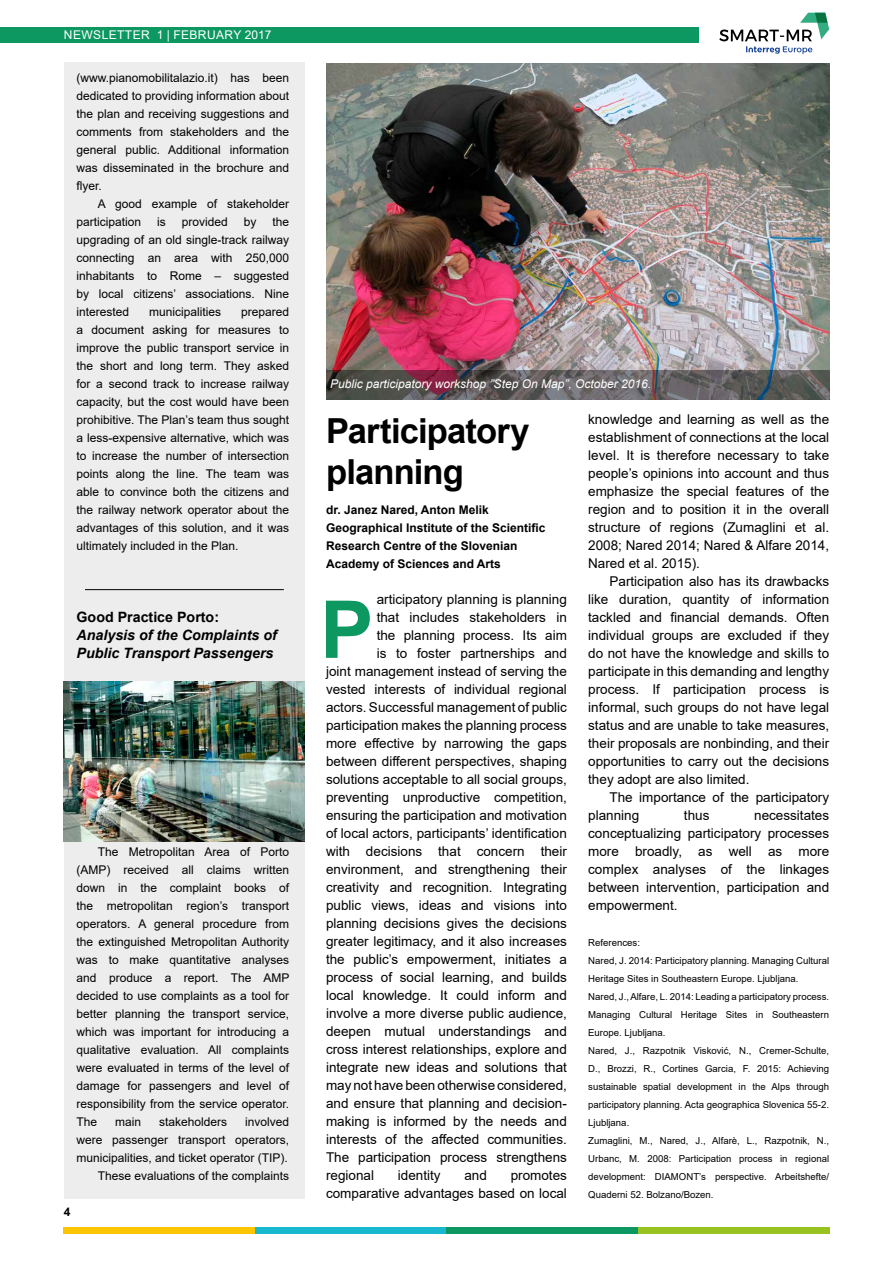
<style>
.page{position:relative;width:893px;height:1263px;background:#fff}
.page>*{position:absolute;margin:0;border:0;box-sizing:border-box;transform-origin:0 0}
.t1{font:700 79.95px "Arial";color:#0d9861}
.t2{font:700 34.5px/41.4px "Arial";letter-spacing:-.025em;color:#000}
.t3{font:italic 700 14.25px/18px "Arial";color:#000}
.t4{font:700 14.25px "Arial";color:#000}
.t5{font:13.5px/18px "Arial";color:#000;text-align:justify}
.t6{font:12px/18px "Arial";color:#000;text-align:justify}
.t7{font:700 12px/18px "Arial";color:#000}
.t8{font:italic 12px "Arial";color:#fff}
.t9{font:12px "Arial";letter-spacing:.035em;color:#fff}
.t10{font:9.6px/18px "Arial";color:#000}
</style>
<div class="page">
<img style="left:326px;top:64px;width:503px;height:306px">
<svg style="left:326px;top:370px;width:503px;height:30px;background:#5f585a"></svg>
<div style="left:0;top:28px;width:698px;height:15px;background:#0d9861"></div>
<div style="left:64px;top:1227px;width:191px;height:7px;background:#fdc500"></div>
<div style="left:255px;top:1227px;width:191px;height:7px;background:#18b8cf"></div>
<div style="left:446px;top:1227px;width:192px;height:7px;background:#0d9861"></div>
<div style="left:638px;top:1227px;width:191px;height:7px;background:#97c21f"></div>
<svg style="left:719px;top:13px;width:110px;height:41px"></svg>
<div style="left:64px;top:63px;width:241px;height:1135px;background:#ededed"></div>
<hr style="left:85px;top:589px;width:199px;height:1px;background:#000">
<img style="left:64px;top:681px;width:241px;height:160px">
<p class="t9" style="left:64px;top:27px;width:209px">NEWSLETTER 1 | FEBRUARY 2017</p>
<p class="t6" style="left:77px;top:68px;width:214px">(www.pianomobilitalazio.it) has been dedicated to providing information about the plan and receiving suggestions and comments from stakeholders and the general public. Additional information was disseminated in the brochure and flyer.</p>
<p class="t6" style="left:77px;top:194px;width:214px;text-indent:21px">A good example of stakeholder participation</p>
<p class="t6" style="left:77px;top:212px;width:214px;text-indent:196px">the upgrading of an old single-track railway connecting an area with 250,000 inhabitants to Rome – suggested by local citizens’ associations. Nine interested</p>
<p class="t6" style="left:157px;top:212px;width:10px">is</p>
<p class="t6" style="left:182px;top:212px;width:48px">provided</p>
<p class="t6" style="left:244px;top:212px;width:14px">by</p>
<p class="t6" style="left:77px;top:302px;width:214px;text-indent:165px">prepared a document asking for measures to improve the public transport service in the short and long term. They asked for a second track to increase railway capacity, but the cost would have been prohibitive. The Plan’s team thus sought a less-expensive alternative, which was to increase the number of intersection points along the line. The team was able to convince both the citizens and the railway network operator about the advantages of this solution, and it was ultimately included in the Plan.</p>
<p class="t6" style="left:149px;top:302px;width:74px">municipalities</p>
<p class="t4" style="left:77px;top:607px;width:144px">Good Practice Porto:</p>
<p class="t3" style="left:77px;top:626px;width:202px">Analysis of the Complaints of<br>Public Transport Passengers</p>
<p class="t6" style="left:77px;top:842px;width:214px;text-indent:21px">The Metropolitan Area of Porto (AMP) received all claims written down in the complaint books of the metropolitan region’s transport operators. A general procedure from the extinguished Metropolitan Authority was to make quantitative analyses and produce a report. The AMP decided to use complaints as a tool for better planning the transport service, which was important for introducing a qualitative evaluation. All complaints were evaluated in terms of the level of damage for passengers and level of responsibility from the service operator.<br>The</p>
<p class="t6" style="left:77px;top:1112px;width:214px;text-align:right">involved<br>were passenger transport operators, municipalities, and ticket operator (TIP).<br>These evaluations of the complaints</p>
<p class="t6" style="left:115px;top:1112px;width:28px">main</p>
<p class="t6" style="left:159px;top:1112px;width:70px">stakeholders</p>
<p class="t7" style="left:64px;top:1203px;width:8px">4</p>
<p class="t8" style="left:330px;top:376px;width:322px">Public participatory workshop ”Step On Map”, October 2016.</p>
<h2 class="t2" style="left:326px;top:410px;width:205px">Participatory planning</h2>
<p class="t5" style="left:588px;top:410px;width:242px">knowledge and learning as well as the establishment of connections at the local level. It is therefore necessary to take people’s opinions into account and thus emphasize the special features of the region and to position it in the overall structure of regions (Zumaglini et al.<br>2008; Nared 2014; Nared &amp; Alfare 2014, Nared et al. 2015).</p>
<p class="t5" style="left:588px;top:572px;width:242px;text-indent:21px">Participation also has its drawbacks like duration, quantity of information tackled and financial demands. Often individual groups are excluded if they do not have the knowledge and skills to participate in this demanding and lengthy process. If participation process is informal, such groups do not have legal status and are unable to take measures, their proposals are nonbinding, and their opportunities to carry out the decisions they adopt are also limited.</p>
<p class="t5" style="left:588px;top:788px;width:242px;text-indent:21px">The importance of the participatory planning</p>
<p class="t7" style="left:326px;top:501px;width:221px">dr. Janez Nared, Anton Melik Geographical Institute of the Scientific Research Centre of the Slovenian Academy of Sciences and Arts</p>
<p class="t5" style="left:377px;top:590px;width:192px">articipatory planning is planning</p>
<p class="t5" style="left:377px;top:608px;width:192px">that includes stakeholders in</p>
<p class="t5" style="left:377px;top:626px;width:192px">the planning process. Its aim</p>
<p class="t5" style="left:377px;top:644px;width:192px">is to foster partnerships and</p>
<p class="t5" style="left:326px;top:662px;width:242px">joint management instead of serving the</p>
<p class="t5" style="left:326px;top:680px;width:242px">vested interests of individual regional</p>
<p class="t5" style="left:326px;top:698px;width:242px">actors. Successful management of public</p>
<p class="t5" style="left:326px;top:716px;width:242px">participation makes the planning process</p>
<p class="t5" style="left:326px;top:734px;width:242px">more effective by narrowing the gaps</p>
<p class="t5" style="left:326px;top:752px;width:242px">between different perspectives, shaping</p>
<p class="t5" style="left:326px;top:770px;width:242px">solutions acceptable to all social groups,</p>
<p class="t5" style="left:326px;top:788px;width:242px">preventing unproductive competition,</p>
<p class="t5" style="left:326px;top:806px;width:242px">ensuring the participation and motivation</p>
<p class="t5" style="left:326px;top:824px;width:242px">of local actors, participants’ identification</p>
<p class="t5" style="left:326px;top:842px;width:242px">with decisions that concern their</p>
<p class="t5" style="left:326px;top:860px;width:242px">environment, and strengthening their</p>
<p class="t5" style="left:326px;top:878px;width:242px">creativity and recognition. Integrating</p>
<p class="t5" style="left:326px;top:896px;width:242px">public views, ideas and visions into</p>
<p class="t5" style="left:326px;top:914px;width:242px">planning decisions gives the decisions</p>
<p class="t5" style="left:326px;top:932px;width:242px">greater legitimacy, and it also increases</p>
<p class="t5" style="left:326px;top:950px;width:242px">the public’s empowerment, initiates a</p>
<p class="t5" style="left:326px;top:968px;width:242px">process of social learning, and builds</p>
<p class="t5" style="left:326px;top:986px;width:242px">local knowledge. It could inform and</p>
<p class="t5" style="left:326px;top:1004px;width:242px">involve a more diverse public audience,</p>
<p class="t5" style="left:326px;top:1022px;width:242px">deepen mutual understandings and</p>
<p class="t5" style="left:326px;top:1040px;width:242px">cross interest relationships, explore and</p>
<p class="t5" style="left:326px;top:1058px;width:242px">integrate new ideas and solutions that</p>
<p class="t5" style="left:326px;top:1076px;width:242px">may not have been otherwise considered,</p>
<p class="t5" style="left:326px;top:1094px;width:242px">and ensure that planning and decision-</p>
<p class="t5" style="left:326px;top:1112px;width:242px">making is informed by the needs and</p>
<p class="t5" style="left:326px;top:1130px;width:242px">interests of the affected communities.</p>
<p class="t5" style="left:326px;top:1148px;width:242px">The participation process strengthens</p>
<p class="t5" style="left:326px;top:1166px;width:50px">regional</p>
<p class="t5" style="left:398px;top:1166px;width:44px">identity</p>
<p class="t5" style="left:464px;top:1166px;width:24px">and</p>
<h1 class="t1" style="left:320px;top:573px;width:55px">P</h1>
<p class="t5" style="left:588px;top:806px;width:242px;text-indent:166px">necessitates conceptualizing participatory processes more broadly, as well as more complex analyses of the linkages between intervention, participation and empowerment.</p>
<p class="t10" style="left:588px;top:933px;width:242px">References:<br>Nared, J. 2014: Participatory planning. Managing Cultural Heritage Sites in Southeastern Europe. Ljubljana.<br>Nared, J., Alfare, L. 2014: Leading a participatory process.<br>Managing Cultural Heritage Sites in Southeastern Europe. Ljubljana.<br>Nared, J., Razpotnik Visković, N., Cremer-Schulte, D., Brozzi, R., Cortines Garcia, F. 2015: Achieving sustainable spatial development in the Alps through participatory planning. Acta geographica Slovenica 55-2.<br>Ljubljana.<br>Zumaglini, M., Nared, J., Alfarè, L., Razpotnik, N., Urbanc, M. 2008: Participation process in regional development: DIAMONT’s perspective. Arbeitshefte/ Quaderni 52. Bolzano/Bozen.</p>
<p class="t5" style="left:684px;top:806px;width:27px">thus</p>
<p class="t5" style="left:326px;top:1166px;width:242px;text-align:right">promotes<br>comparative advantages based on local</p>
</div>
